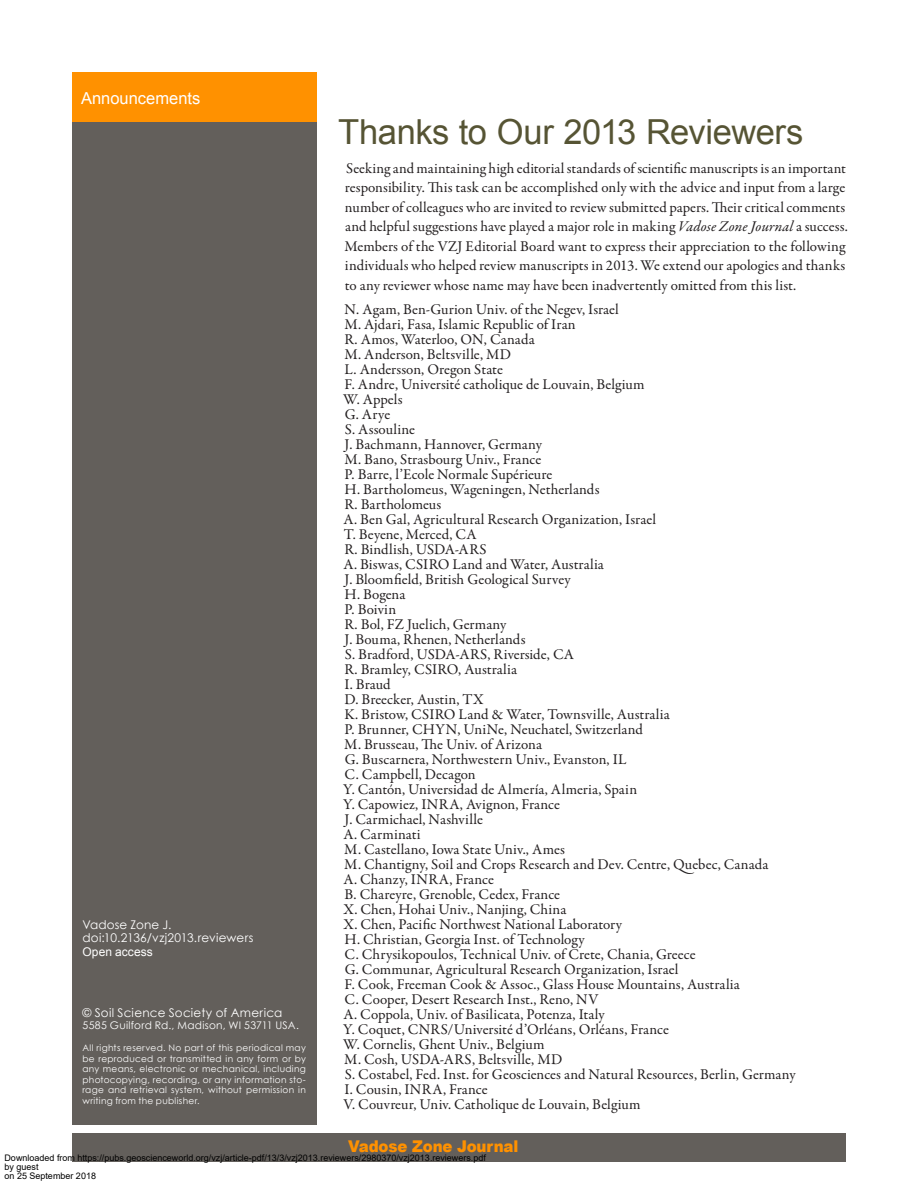
<style>
.page{position:relative;width:918px;height:1188px;background:#fff}
.page>*{position:absolute;margin:0;border:0;box-sizing:border-box;transform-origin:0 0}
.t1{font:34.5px "Arial";letter-spacing:-.01em;color:#565434}
.t2{font:16.5px "Arial";color:#fff}
.t3{font:900 16.2px "Arial";letter-spacing:-.01em;color:#ff9100;scale:.93 1}
.t4{font:15px/15px "Garamond Premr Pro";letter-spacing:.005em;color:#231f20}
.t5{font:12px/13.5px "Century Gothic";letter-spacing:.015em;color:#fff}
.t6{font:12px "Arial";letter-spacing:.005em;color:#fff}
.t7{font:10.5px "Century Gothic";letter-spacing:.03em;color:#fff}
.t8{font:9px/10.5px "Century Gothic";letter-spacing:.03em;color:#fff;text-align:justify}
.t9{font:9px/9px "Arial";color:#000}
.s1{font-style:italic}
</style>
<div class="page">
<div style="left:72px;top:1133px;width:774px;height:28px;background:#635f5b"></div>
<div style="left:72px;top:119px;width:244px;height:1006px;background:#635f5b"></div>
<div style="left:72px;top:72px;width:244px;height:50px;background:#ff9100"></div>
<p class="t2" style="left:81px;top:87px;width:121px">Announcements</p>
<p class="t5" style="left:82px;top:918px;width:172px">Vadose Zone J. doi:10.2136/vzj2013.reviewers</p>
<p class="t6" style="left:82px;top:944px;width:72px">Open access</p>
<p class="t5" style="left:82px;top:1005px;width:201px">© Soil Science Society of America</p>
<p class="t7" style="left:82px;top:1018px;width:218px">5585 Guilford Rd., Madison, WI 53711 USA.</p>
<p class="t8" style="left:82px;top:1043px;width:225px">All rights reserved. No part of this periodical may be reproduced or transmitted in any form or by any means, electronic or mechanical, including photocopying, recording, or any information sto&shy;rage and retrieval system, without permission in writing from the publisher.</p>
<h1 class="t1" style="left:338px;top:109px;width:467px">Thanks to Our 2013 Reviewers</h1>
<p class="t4" style="left:344px;top:158px;width:505px;line-height:19.5px">Seeking and maintaining high editorial standards of scientific manuscripts is an important responsibility. This task can be accomplished only with the advice and input from a large number of colleagues who are invited to review submitted papers. Their critical comments and helpful suggestions have played a major role in making <span class="s1">Vadose Zone Journal</span> a success.<br>Members of the VZJ Editorial Board want to express their appreciation to the following individuals who helped review manuscripts in 2013. We extend our apologies and thanks to any reviewer whose name may have been inadvertently omitted from this list.</p>
<p class="t4" style="left:343px;top:302px;width:454px">N. Agam, Ben-Gurion Univ. of the Negev, Israel<br>M. Ajdari, Fasa, Islamic Republic of Iran<br>R. Amos, Waterloo, ON, Canada<br>M. Anderson, Beltsville, MD<br>L. Andersson, Oregon State<br>F. Andre, Université catholique de Louvain, Belgium<br>W. Appels<br>G. Arye<br>S. Assouline<br>J. Bachmann, Hannover, Germany<br>M. Bano, Strasbourg Univ., France<br>P. Barre, l’Ecole Normale Supérieure<br>H. Bartholomeus, Wageningen, Netherlands<br>R. Bartholomeus<br>A. Ben Gal, Agricultural Research Organization, Israel<br>T. Beyene, Merced, CA<br>R. Bindlish, USDA-ARS<br>A. Biswas, CSIRO Land and Water, Australia<br>J. Bloomfield, British Geological Survey<br>H. Bogena<br>P. Boivin<br>R. Bol, FZ Juelich, Germany<br>J. Bouma, Rhenen, Netherlands<br>S. Bradford, USDA-ARS, Riverside, CA<br>R. Bramley, CSIRO, Australia<br>I. Braud<br>D. Breecker, Austin, TX<br>K. Bristow, CSIRO Land &amp; Water, Townsville, Australia<br>P. Brunner, CHYN, UniNe, Neuchatel, Switzerland<br>M. Brusseau, The Univ. of Arizona<br>G. Buscarnera, Northwestern Univ., Evanston, IL<br>C. Campbell, Decagon<br>Y. Cantón, Universidad de Almería, Almeria, Spain<br>Y. Capowiez, INRA, Avignon, France<br>J. Carmichael, Nashville<br>A. Carminati<br>M. Castellano, Iowa State Univ., Ames<br>M. Chantigny, Soil and Crops Research and Dev. Centre, Quebec, Canada<br>A. Chanzy, INRA, France<br>B. Chareyre, Grenoble, Cedex, France<br>X. Chen, Hohai Univ., Nanjing, China<br>X. Chen, Pacific Northwest National Laboratory<br>H. Christian, Georgia Inst. of Technology<br>C. Chrysikopoulos, Technical Univ. of Crete, Chania, Greece<br>G. Communar, Agricultural Research Organization, Israel<br>F. Cook, Freeman Cook &amp; Assoc., Glass House Mountains, Australia<br>C. Cooper, Desert Research Inst., Reno, NV<br>A. Coppola, Univ. of Basilicata, Potenza, Italy<br>Y. Coquet, CNRS/Université d’Orléans, Orléans, France<br>W. Cornelis, Ghent Univ., Belgium<br>M. Cosh, USDA-ARS, Beltsville, MD<br>S. Costabel, Fed. Inst. for Geosciences and Natural Resources, Berlin, Germany I. Cousin, INRA, France<br>V. Couvreur, Univ. Catholique de Louvain, Belgium</p>
<p class="t3" style="left:348px;top:1135px;width:185px">Vadose Zone Journal</p>
<p class="t9" style="left:4px;top:1154px;width:483px">Downloaded from https://pubs.geoscienceworld.org/vzj/article-pdf/13/3/vzj2013.reviewers/2980370/vzj2013.reviewers.pdf by guest<br>on 25 September 2018</p>
</div>
